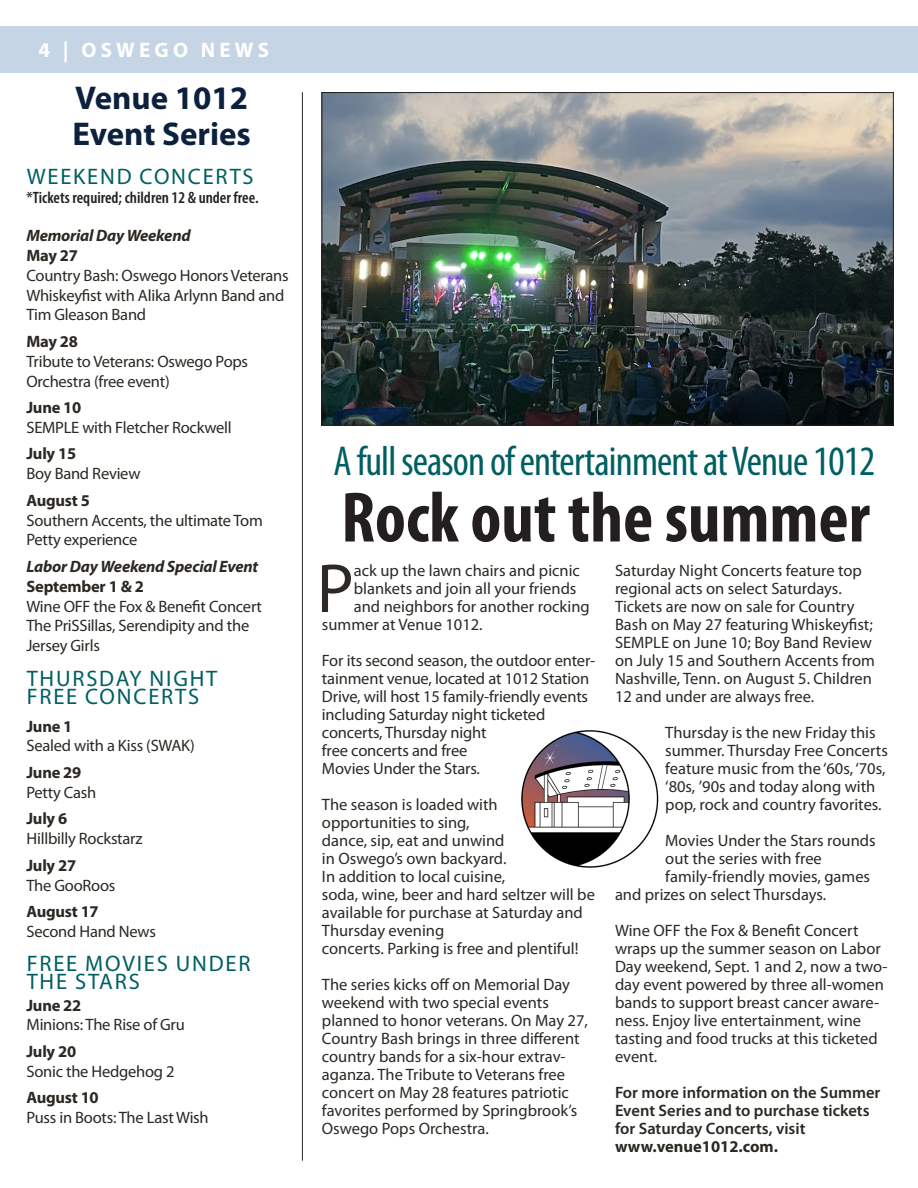
<style>
.page{position:relative;width:918px;height:1188px;background:#fff}
.page>*{position:absolute;margin:0;border:0;box-sizing:border-box;transform-origin:0 0}
.t1{font:700 condensed 72px "Myriad Pro";color:#231f20}
.t2{font:69.9px "Myriad Pro";color:#2c2823}
.t3{font:condensed 42px "Myriad Pro";letter-spacing:-.02em;color:#005f62}
.Caption_italic_gray{font:700 33px/36px "Myriad Pro";color:#0b213e}
.t4{font:22.5px/18px "Myriad Pro";letter-spacing:.08em;color:#005f62}
.Header_master_page{font:700 21px "Myriad Pro";letter-spacing:.2em;color:#fff}
.Body{font:16.5px/18px "Myriad Pro";color:#2c2823}
.t5{font:600 16.5px/18px "Myriad Pro";color:#2c2823}
.t6{font:italic 700 16.5px "Myriad Pro";letter-spacing:-.015em;color:#2c2823}
.t7{font:700 16.5px "Myriad Pro";letter-spacing:-.015em;color:#2c2823}
.t8{font:600 condensed 16.5px "Myriad Pro";color:#231f20}
.s1{font-weight:700}
</style>
<div class="page">
<img style="left:324px;top:94px;width:568px;height:330px">
<div style="left:0;top:26px;width:902px;height:47px;background:#c6d5e5"></div>
<div style="left:899px;top:26px;width:19px;height:46px;background:#c6d5e5"></div>
<img style="left:521px;top:730px;width:138px;height:138px">
<hr style="left:302px;top:92px;width:1px;height:1069px;background:#2c2823">
<p class="Header_master_page" style="left:39px;top:37px;width:232px">4 | OSWEGO NEWS</p>
<p class="Caption_italic_gray" style="left:73px;top:79px;width:180px">Venue 1012<br>Event Series</p>
<p class="t4" style="left:27px;top:167px;width:229px">WEEKEND CONCERTS</p>
<p class="t8" style="left:26px;top:188px;width:234px">*Tickets required; children 12 &amp; under free.</p>
<p class="t6" style="left:26px;top:225px;width:166px">Memorial Day Weekend</p>
<p class="Body" style="left:26px;top:245px;width:264px;line-height:19.8px"><span class="s1">May 27<br></span>Country Bash: Oswego Honors Veterans<br>Whiskeyfist with Alika Arlynn Band and<br>Tim Gleason Band</p>
<p class="Body" style="left:26px;top:331px;width:223px;line-height:19.8px"><span class="s1">May 28<br></span>Tribute to Veterans: Oswego Pops<br>Orchestra (free event)</p>
<p class="t7" style="left:26px;top:397px;width:56px">June 10</p>
<p class="Body" style="left:26px;top:418px;width:207px">SEMPLE with Fletcher Rockwell</p>
<p class="Body" style="left:26px;top:444px;width:116px;line-height:19.8px"><span class="s1">July 15<br></span>Boy Band Review</p>
<p class="Body" style="left:26px;top:490px;width:238px;line-height:19.8px"><span class="s1">August 5<br></span>Southern Accents, the ultimate Tom<br>Petty experience</p>
<p class="t6" style="left:26px;top:556px;width:233px">Labor Day Weekend Special Event</p>
<p class="Body" style="left:26px;top:576px;width:237px;line-height:19.8px"><span class="s1">September 1 &amp; 2<br></span>Wine OFF the Fox &amp; Benefit Concert<br>The PriSSillas, Serendipity and the<br>Jersey Girls</p>
<p class="t4" style="left:27px;top:669px;width:192px">THURSDAY NIGHT<br>FREE CONCERTS</p>
<p class="t7" style="left:26px;top:715px;width:48px">June 1</p>
<p class="Body" style="left:26px;top:737px;width:170px">Sealed with a Kiss (SWAK)</p>
<p class="Body" style="left:26px;top:762px;width:71px;line-height:19.8px"><span class="s1">June 29<br></span>Petty Cash</p>
<p class="Body" style="left:26px;top:809px;width:118px;line-height:19.8px"><span class="s1">July 6<br></span>Hillbilly Rockstarz</p>
<p class="t7" style="left:26px;top:854px;width:51px">July 27</p>
<p class="Body" style="left:26px;top:876px;width:90px">The GooRoos</p>
<p class="t7" style="left:26px;top:901px;width:74px">August 17</p>
<p class="Body" style="left:26px;top:922px;width:131px">Second Hand News</p>
<p class="t4" style="left:27px;top:954px;width:225px">FREE MOVIES UNDER<br>THE STARS</p>
<p class="Body" style="left:26px;top:995px;width:160px;line-height:19.8px"><span class="s1">June 22<br></span>Minions: The Rise of Gru</p>
<p class="Body" style="left:26px;top:1041px;width:150px;line-height:19.8px"><span class="s1">July 20<br></span>Sonic the Hedgehog 2</p>
<p class="Body" style="left:26px;top:1088px;width:184px;line-height:19.8px"><span class="s1">August 10<br></span>Puss in Boots: The Last Wish</p>
<p class="t3" style="left:334px;top:435px;width:543px">A full season of entertainment at Venue 1012</p>
<p class="t1" style="left:341px;top:473px;width:530px">Rock out the summer</p>
<p class="t2" style="left:317px;top:545px;width:39px">P</p>
<p class="Body" style="left:354px;top:561px;width:228px">ack up the lawn chairs and picnic</p>
<p class="Body" style="left:354px;top:579px;width:224px">blankets and join all your friends</p>
<p class="Body" style="left:354px;top:597px;width:237px">and neighbors for another rocking</p>
<p class="Body" style="left:322px;top:615px;width:162px">summer at Venue 1012.</p>
<p class="Body" style="left:322px;top:651px;width:275px">For its second season, the outdoor enter&shy;tainment venue, located at 1012 Station Drive, will host 15 family-friendly events including Saturday night ticketed</p>
<p class="Body" style="left:322px;top:723px;width:166px">concerts, Thursday night free concerts and free<br>Movies Under the Stars.</p>
<p class="Body" style="left:322px;top:795px;width:274px">The season is loaded with opportunities to sing,<br>dance, sip, eat and unwind<br>in Oswego’s own backyard.<br>In addition to local cuisine,<br>soda, wine, beer and hard seltzer will be available for purchase at Saturday and<br>Thursday evening</p>
<p class="Body" style="left:322px;top:939px;width:258px">concerts. Parking is free and plentiful!</p>
<p class="Body" style="left:322px;top:975px;width:268px">The series kicks off on Memorial Day weekend with two special events planned to honor veterans. On May 27, Country Bash brings in three different country bands for a six-hour extrav&shy;aganza. The Tribute to Veterans free concert on May 28 features patriotic favorites performed by Springbrook’s Oswego Pops Orchestra.</p>
<p class="Body" style="left:615px;top:561px;width:248px">Saturday Night Concerts feature top</p>
<p class="Body" style="left:615px;top:579px;width:228px">regional acts on select Saturdays.</p>
<p class="Body" style="left:615px;top:597px;width:262px">Tickets are now on sale for Country Bash on May 27 featuring Whiskeyfist; SEMPLE on June 10; Boy Band Review on July 15 and Southern Accents from Nashville, Tenn. on August 5. Children 12 and under are always free.</p>
<p class="Body" style="left:665px;top:723px;width:224px">Thursday is the new Friday this summer. Thursday Free Concerts feature music from the ‘60s, ‘70s, ‘80s, ’90s and today along with pop, rock and country favorites.</p>
<p class="Body" style="left:665px;top:831px;width:212px">Movies Under the Stars rounds out the series with free</p>
<p class="Body" style="left:615px;top:867px;width:257px;text-indent:50px">family-friendly movies, games and prizes on select Thursdays.</p>
<p class="Body" style="left:615px;top:921px;width:274px">Wine OFF the Fox &amp; Benefit Concert wraps up the summer season on Labor<br>Day weekend, Sept. 1 and 2, now a two&shy;day event powered by three all-women bands to support breast cancer aware&shy;ness. Enjoy live entertainment, wine tasting and food trucks at this ticketed event.</p>
<p class="t5" style="left:615px;top:1083px;width:267px">For more information on the Summer<br>Event Series and to purchase tickets for Saturday Concerts, visit</p>
<p class="t7" style="left:615px;top:1136px;width:165px">www.venue1012.com.</p>
</div>
